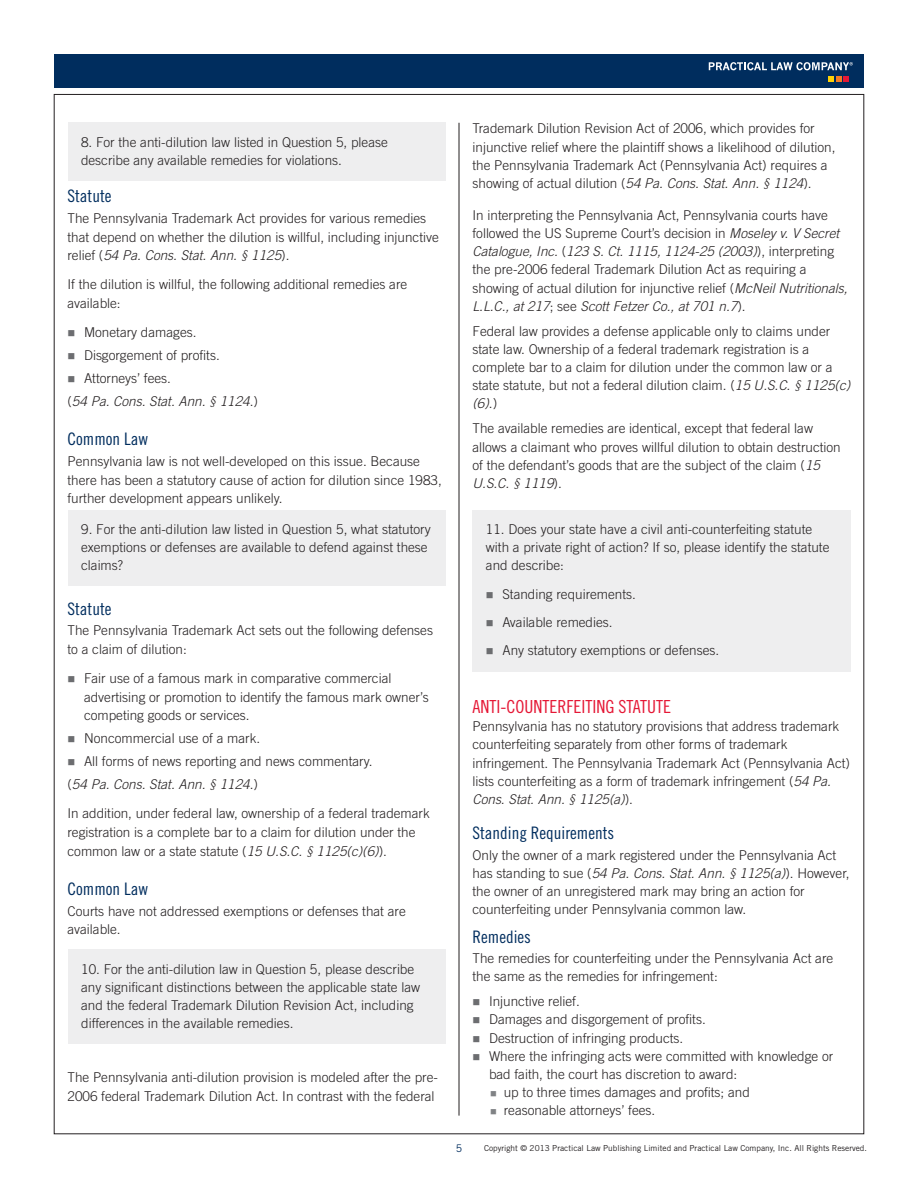
<style>
.page{position:relative;width:918px;height:1188px;background:#fff}
.page>*{position:absolute;margin:0;border:0;box-sizing:border-box;transform-origin:0 0}
.PLC_Text{font:18px "Trade Gothic Cond Eighteen";color:#e51836}
.PLC_Subhead_Level_2{font:17.25px "Trade Gothic Cond Eighteen";color:#002d5e}
.PLC_Text-2{font:300 13.5px/18.1px "Trade Gothic";color:#231f20}
.Bullets_LAST{font:300 13.5px/18px "Trade Gothic";color:#231f20}
.PLC_Text-3{font:italic 300 13.5px "Trade Gothic";color:#231f20}
.t1{font:10.5px "Trade Gothic";color:#002d5e}
.t2{font:8.25px "Trade Gothic";color:#231f20}
.s1{font-style:italic}
.s2{font-style:normal}
</style>
<div class="page">
<div style="left:54px;top:54px;width:810px;height:34px;background:#002d5e"></div>
<hr style="left:459px;top:123px;width:1px;height:993px;background:#231f20">
<svg style="left:828px;top:76px;width:21px;height:6px"></svg>
<svg style="left:709px;top:62px;width:144px;height:8px"></svg>
<div style="left:68px;top:950px;width:378px;height:94px;background:#eeeeef"></div>
<div style="left:68px;top:123px;width:378px;height:58px;background:#eeeeef"></div>
<div style="left:68px;top:510px;width:378px;height:76px;background:#eeeeef"></div>
<div style="left:472px;top:510px;width:378px;height:162px;background:#eeeeef"></div>
<p class="Bullets_LAST" style="left:81px;top:133px;width:308px">8. For the anti-dilution law listed in Question 5, please describe any available remedies for violations.</p>
<p class="PLC_Subhead_Level_2" style="left:68px;top:186px;width:46px">Statute</p>
<p class="PLC_Text-2" style="left:68px;top:209px;width:373px;line-height:18.6px">The Pennsylvania Trademark Act provides for various remedies that depend on whether the dilution is willful, including injunctive relief (<span class="s1">54 Pa. Cons. Stat. Ann. § 1125</span>).</p>
<p class="PLC_Text-2" style="left:68px;top:275px;width:341px;line-height:18.6px">If the dilution is willful, the following additional remedies are available:</p>
<p class="PLC_Text-2" style="left:84px;top:323px;width:114px">Monetary damages.</p>
<p class="PLC_Text-2" style="left:84px;top:346px;width:137px">Disgorgement of profits.</p>
<p class="PLC_Text-2" style="left:84px;top:369px;width:88px">Attorneys’ fees.</p>
<p class="PLC_Text-3" style="left:68px;top:393px;width:192px"><span class="s2">(</span>54 Pa. Cons. Stat. Ann. § 1124<span class="s2">.)</span></p>
<p class="PLC_Subhead_Level_2" style="left:68px;top:429px;width:82px">Common Law</p>
<p class="PLC_Text-2" style="left:68px;top:452px;width:376px;line-height:18.6px">Pennsylvania law is not well-developed on this issue. Because there has been a statutory cause of action for dilution since 1983, further development appears unlikely.</p>
<p class="PLC_Text-2" style="left:472px;top:119px;width:365px">Trademark Dilution Revision Act of 2006, which provides for injunctive relief where the plaintiff shows a likelihood of dilution, the Pennsylvania Trademark Act (Pennsylvania Act) requires a showing of actual dilution (<span class="s1">54 Pa. Cons. Stat. Ann. § 1124</span>).</p>
<p class="PLC_Text-2" style="left:472px;top:206px;width:377px">In interpreting the Pennsylvania Act, Pennsylvania courts have followed the US Supreme Court’s decision in <span class="s1">Moseley v. V Secret Catalogue, Inc.</span> (<span class="s1">123 S. Ct. 1115, 1124-25 (2003)</span>), interpreting the pre-2006 federal Trademark Dilution Act as requiring a showing of actual dilution for injunctive relief (<span class="s1">McNeil Nutritionals, L.L.C., at 217</span>; see <span class="s1">Scott Fetzer Co., at 701 n.7</span>).</p>
<p class="PLC_Text-2" style="left:472px;top:322px;width:379px">Federal law provides a defense applicable only to claims under state law. Ownership of a federal trademark registration is a complete bar to a claim for dilution under the common law or a state statute, but not a federal dilution claim. (<span class="s1">15 U.S.C. § 1125(c) (6)</span>.)</p>
<p class="PLC_Text-2" style="left:472px;top:419px;width:370px">The available remedies are identical, except that federal law allows a claimant who proves willful dilution to obtain destruction of the defendant’s goods that are the subject of the claim (<span class="s1">15<br>U.S.C. § 1119</span>).</p>
<p class="Bullets_LAST" style="left:81px;top:520px;width:351px">9. For the anti-dilution law listed in Question 5, what statutory exemptions or defenses are available to defend against these claims?</p>
<p class="Bullets_LAST" style="left:486px;top:520px;width:345px">11. Does your state have a civil anti-counterfeiting statute with a private right of action? If so, please identify the statute and describe:</p>
<p class="PLC_Text-2" style="left:502px;top:585px;width:135px">Standing requirements.</p>
<p class="PLC_Text-2" style="left:502px;top:613px;width:112px">Available remedies.</p>
<p class="PLC_Text-2" style="left:502px;top:641px;width:218px">Any statutory exemptions or defenses.</p>
<p class="PLC_Subhead_Level_2" style="left:68px;top:598px;width:46px">Statute</p>
<p class="PLC_Text-2" style="left:68px;top:621px;width:367px;line-height:18.6px">The Pennsylvania Trademark Act sets out the following defenses to a claim of dilution:</p>
<p class="PLC_Text-2" style="left:84px;top:669px;width:346px;line-height:18.6px">Fair use of a famous mark in comparative commercial advertising or promotion to identify the famous mark owner’s competing goods or services.</p>
<p class="PLC_Text-2" style="left:84px;top:729px;width:178px">Noncommercial use of a mark.</p>
<p class="PLC_Text-2" style="left:84px;top:752px;width:290px">All forms of news reporting and news commentary.</p>
<p class="PLC_Text-3" style="left:68px;top:776px;width:192px"><span class="s2">(</span>54 Pa. Cons. Stat. Ann. § 1124<span class="s2">.)</span></p>
<p class="PLC_Text-2" style="left:68px;top:804px;width:364px;line-height:18.6px">In addition, under federal law, ownership of a federal trademark registration is a complete bar to a claim for dilution under the common law or a state statute (<span class="s1">15 U.S.C. § 1125(c)(6)</span>).</p>
<p class="PLC_Subhead_Level_2" style="left:68px;top:878px;width:82px">Common Law</p>
<p class="PLC_Text-2" style="left:68px;top:901px;width:340px;line-height:18.6px">Courts have not addressed exemptions or defenses that are available.</p>
<p class="PLC_Text" style="left:472px;top:696px;width:200px">ANTI-COUNTERFEITING STATUTE</p>
<p class="PLC_Text-2" style="left:472px;top:717px;width:379px">Pennsylvania has no statutory provisions that address trademark counterfeiting separately from other forms of trademark infringement. The Pennsylvania Trademark Act (Pennsylvania Act) lists counterfeiting as a form of trademark infringement (<span class="s1">54 Pa.<br>Cons. Stat. Ann. § 1125(a)</span>).</p>
<p class="PLC_Subhead_Level_2" style="left:472px;top:823px;width:143px">Standing Requirements</p>
<p class="PLC_Text-2" style="left:472px;top:846px;width:379px">Only the owner of a mark registered under the Pennsylvania Act has standing to sue (<span class="s1">54 Pa. Cons. Stat. Ann. § 1125(a)</span>). However, the owner of an unregistered mark may bring an action for counterfeiting under Pennsylvania common law.</p>
<p class="PLC_Subhead_Level_2" style="left:472px;top:926px;width:60px">Remedies</p>
<p class="PLC_Text-2" style="left:472px;top:949px;width:362px">The remedies for counterfeiting under the Pennsylvania Act are the same as the remedies for infringement:</p>
<p class="PLC_Text-2" style="left:489px;top:992px;width:92px">Injunctive relief.</p>
<p class="PLC_Text-2" style="left:489px;top:1010px;width:218px">Damages and disgorgement of profits.</p>
<p class="PLC_Text-2" style="left:489px;top:1029px;width:196px">Destruction of infringing products.</p>
<p class="PLC_Text-2" style="left:489px;top:1047px;width:346px">Where the infringing acts were committed with knowledge or bad faith, the court has discretion to award:</p>
<p class="PLC_Text-2" style="left:504px;top:1083px;width:248px">up to three times damages and profits; and</p>
<p class="PLC_Text-2" style="left:504px;top:1101px;width:153px">reasonable attorneys’ fees.</p>
<p class="Bullets_LAST" style="left:81px;top:960px;width:341px">10. For the anti-dilution law in Question 5, please describe any significant distinctions between the applicable state law and the federal Trademark Dilution Revision Act, including differences in the available remedies.</p>
<p class="PLC_Text-2" style="left:68px;top:1068px;width:372px;line-height:18.6px">The Pennsylvania anti-dilution provision is modeled after the pre-<br>2006 federal Trademark Dilution Act. In contrast with the federal</p>
<p class="t1" style="left:456px;top:1141px;width:8px">5</p>
<p class="t2" style="left:484px;top:1143px;width:384px">Copyright © 2013 Practical Law Publishing Limited and Practical Law Company, Inc. All Rights Reserved.</p>
</div>
